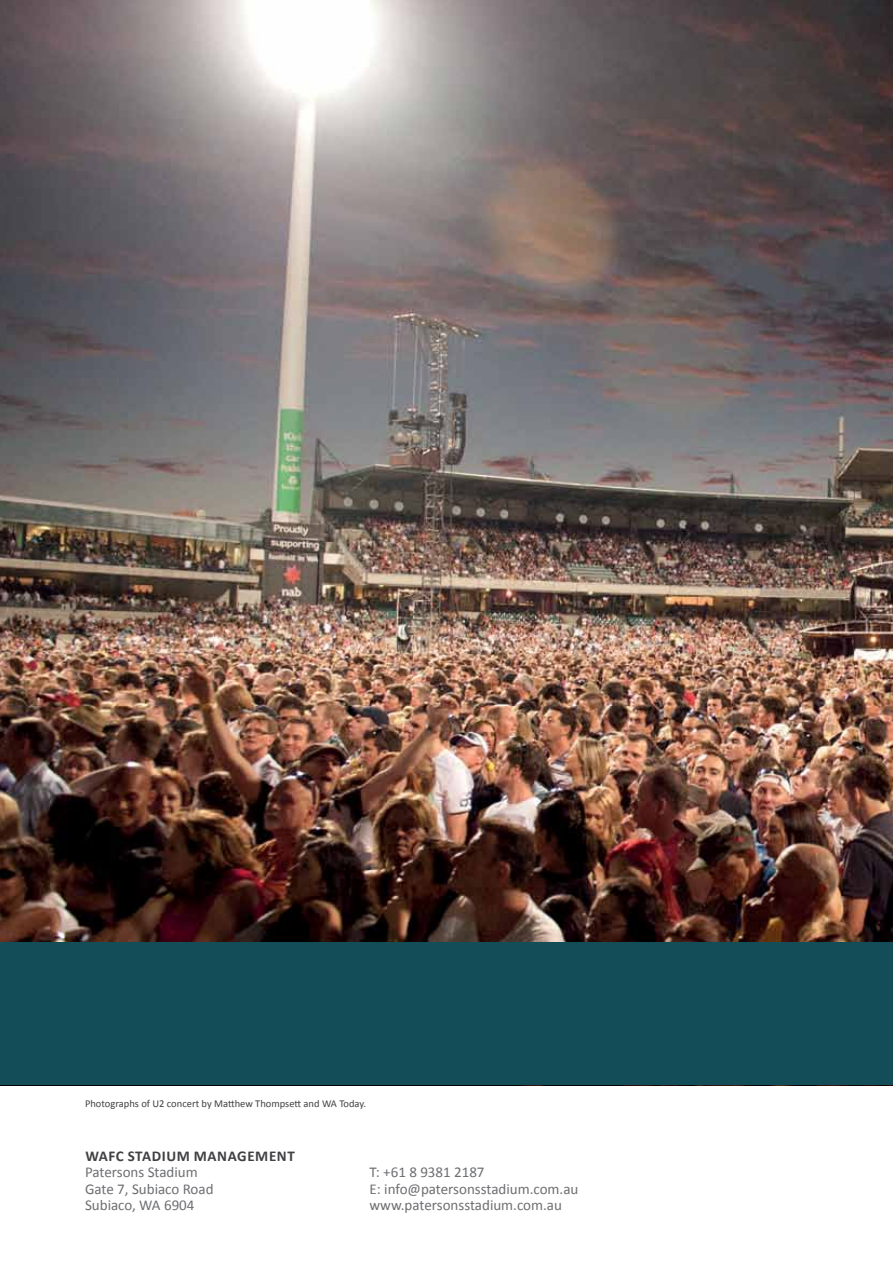
<style>
.page{position:relative;width:893px;height:1263px;background:#fff}
.page>*{position:absolute;margin:0;border:0;box-sizing:border-box;transform-origin:0 0}
.t1{font:15px/16.5px "Calibri";color:#6d6e71}
.t2{font:700 15px "Calibri";letter-spacing:.03em;color:#414042}
.t3{font:10.5px "Calibri";color:#414042}
</style>
<div class="page">
<img style="left:0;top:0;width:893px;height:1085px">
<div style="left:0;top:942px;width:893px;height:142px;background:#134d57"></div>
<p class="t3" style="left:85px;top:1096px;width:283px">Photographs of U2 concert by Matthew Thompsett and WA Today.</p>
<p class="t2" style="left:85px;top:1146px;width:60px">WAFC STADIUM</p>
<p class="t2" style="left:194px;top:1146px;width:25px">MANAGEMENT</p>
<p class="t1" style="left:85px;top:1164px;width:130px">Patersons Stadium<br>Gate 7, Subiaco Road<br>Subiaco, WA 6904</p>
<p class="t1" style="left:369px;top:1164px;width:210px">T: +61 8 9381 2187<br>E: info@patersonsstadium.com.au www.patersonsstadium.com.au</p>
</div>
